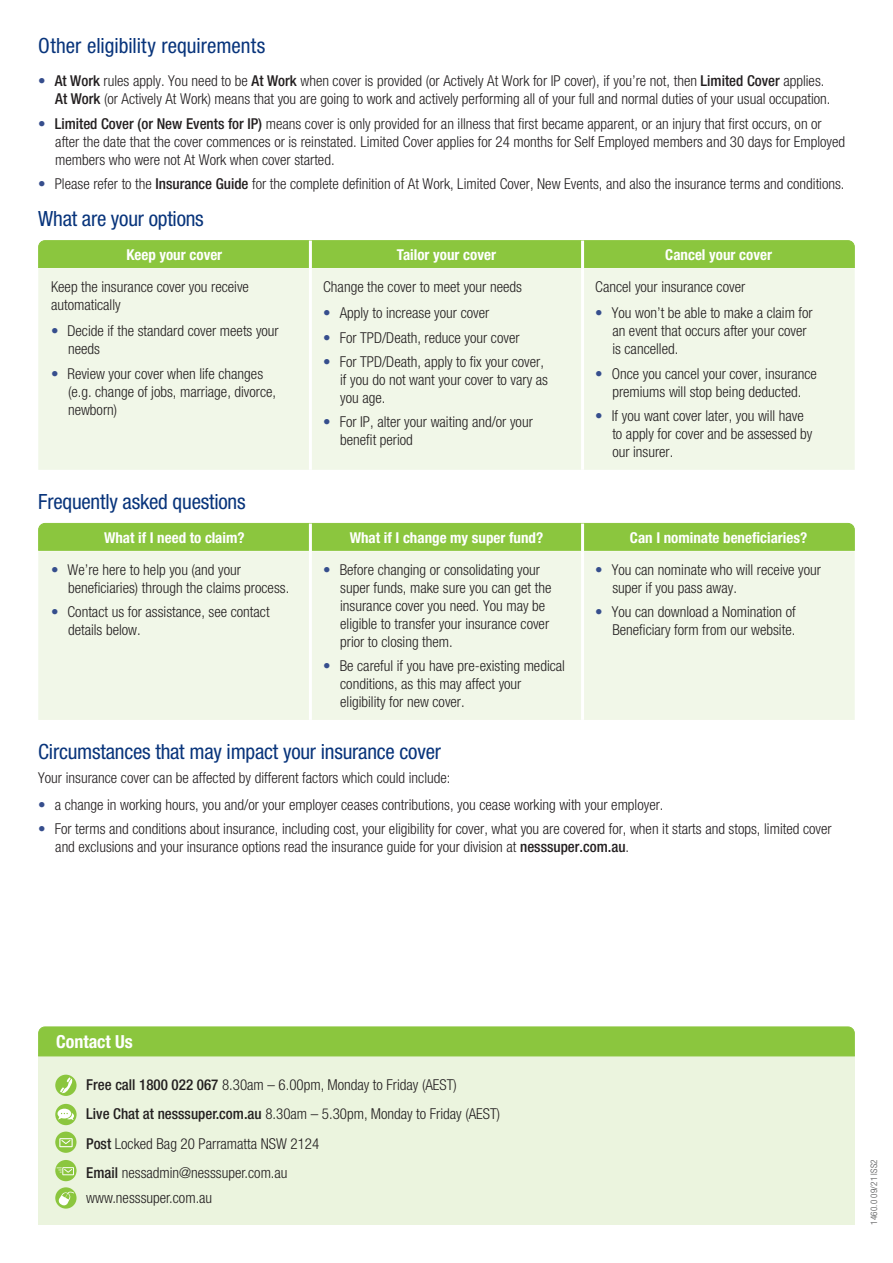
<style>
.page{position:relative;width:893px;height:1263px;background:#fff}
.page>*{position:absolute;margin:0;border:0;box-sizing:border-box;transform-origin:0 0}
.t1{font:condensed 21px "Helvetica Neue LT Std";letter-spacing:-.01em;color:#08347b}
.t2{font:condensed 21px "Helvetica Neue";letter-spacing:-.01em;color:#08347b}
.t3{font:700 condensed 18px "Helvetica Neue LT Std";color:#fff}
.t4{font:300 condensed 15px/18px "Helvetica Neue LT Std";color:#231f20}
.t5{font:700 condensed 15px "Helvetica Neue LT Std";color:#fff}
.t6{font:300 condensed 9px "Helvetica Neue LT Std";letter-spacing:.02em;color:#4b4c4d}
.s1{color:#364e8d}
.s2{font-weight:500}
</style>
<div class="page">
<div style="left:38px;top:523px;width:817px;height:28px;background:#8bc63e"></div>
<div style="left:38px;top:240px;width:817px;height:28px;background:#8bc63e"></div>
<div style="left:38px;top:1049px;width:817px;height:176px;background:#ebf4de"></div>
<div style="left:38px;top:1026px;width:817px;height:31px;background:#8bc63e"></div>
<svg style="left:55px;top:1075px;width:22px;height:21px"></svg>
<svg style="left:60px;top:1077px;width:14px;height:18px"></svg>
<svg style="left:55px;top:1104px;width:22px;height:21px"></svg>
<svg style="left:58px;top:1109px;width:16px;height:11px"></svg>
<svg style="left:55px;top:1131px;width:21px;height:22px"></svg>
<svg style="left:59px;top:1138px;width:14px;height:9px"></svg>
<svg style="left:55px;top:1160px;width:22px;height:21px"></svg>
<svg style="left:57px;top:1167px;width:17px;height:8px"></svg>
<svg style="left:55px;top:1187px;width:22px;height:21px"></svg>
<svg style="left:58px;top:1191px;width:16px;height:15px"></svg>
<div style="left:38px;top:268px;width:817px;height:202px;background:#f1f7e8"></div>
<hr style="left:309px;top:241px;width:3px;height:27px;background:#fff">
<hr style="left:581px;top:241px;width:3px;height:27px;background:#fff">
<hr style="left:309px;top:268px;width:3px;height:202px;background:#fff">
<hr style="left:581px;top:268px;width:3px;height:202px;background:#fff">
<div style="left:38px;top:551px;width:817px;height:169px;background:#f1f7e8"></div>
<hr style="left:309px;top:524px;width:3px;height:27px;background:#fff">
<hr style="left:581px;top:524px;width:3px;height:27px;background:#fff">
<hr style="left:309px;top:551px;width:3px;height:169px;background:#fff">
<hr style="left:581px;top:551px;width:3px;height:169px;background:#fff">
<h1 class="t1" style="left:38px;top:34px;width:228px">Other eligibility requirements</h1>
<p class="t4" style="left:55px;top:72px;width:777px;text-indent:-17px"><span class="s1">•</span> <span class="s2">At Work</span> rules apply. You need to be <span class="s2">At Work</span> when cover is provided (or Actively At Work for IP cover), if you’re not, then <span class="s2">Limited Cover</span> applies.<br><span class="s2">At Work</span> (or Actively At Work) means that you are going to work and actively performing all of your full and normal duties of your usual occupation.</p>
<p class="t4" style="left:55px;top:114px;width:791px;text-indent:-17px"><span class="s1">•</span> <span class="s2">Limited Cover (or New Events for IP)</span> means cover is only provided for an illness that first became apparent, or an injury that first occurs, on or after the date that the cover commences or is reinstated. Limited Cover applies for 24 months for Self Employed members and 30 days for Employed members who were not At Work when cover started.</p>
<p class="t4" style="left:38px;top:174px;width:808px"><span class="s1">•</span> Please refer to the <span class="s2">Insurance Guide</span> for the complete definition of At Work, Limited Cover, New Events, and also the insurance terms and conditions.</p>
<h1 class="t2" style="left:38px;top:206px;width:167px">What are your options</h1>
<p class="t5" style="left:126px;top:245px;width:97px">Keep your cover</p>
<p class="t5" style="left:397px;top:245px;width:101px">Tailor your cover</p>
<p class="t5" style="left:665px;top:245px;width:108px">Cancel your cover</p>
<p class="t4" style="left:51px;top:277px;width:199px">Keep the insurance cover you receive automatically</p>
<p class="t4" style="left:68px;top:322px;width:212px;text-indent:-17px"><span class="s1">•</span> Decide if the standard cover meets your needs</p>
<p class="t4" style="left:68px;top:364px;width:210px;text-indent:-17px"><span class="s1">•</span> Review your cover when life changes (e.g. change of jobs, marriage, divorce, newborn)</p>
<p class="t4" style="left:323px;top:277px;width:200px">Change the cover to meet your needs</p>
<p class="t4" style="left:323px;top:304px;width:168px"><span class="s1">•</span> Apply to increase your cover</p>
<p class="t4" style="left:323px;top:328px;width:198px"><span class="s1">•</span> For TPD/Death, reduce your cover</p>
<p class="t4" style="left:340px;top:353px;width:209px;text-indent:-17px"><span class="s1">•</span> For TPD/Death, apply to fix your cover, if you do not want your cover to vary as you age.</p>
<p class="t4" style="left:340px;top:413px;width:194px;text-indent:-17px"><span class="s1">•</span> For IP, alter your waiting and/or your benefit period</p>
<p class="t4" style="left:595px;top:277px;width:151px">Cancel your insurance cover</p>
<p class="t4" style="left:612px;top:304px;width:202px;text-indent:-17px"><span class="s1">•</span> You won’t be able to make a claim for an event that occurs after your cover is cancelled.</p>
<p class="t4" style="left:595px;top:364px;width:223px;text-align:center"><span class="s1">•</span> Once you cancel your cover, insurance premiums will stop being deducted.</p>
<p class="t4" style="left:612px;top:407px;width:202px;text-indent:-17px"><span class="s1">•</span> If you want cover later, you will have to apply for cover and be assessed by our insurer.</p>
<h1 class="t2" style="left:38px;top:489px;width:209px">Frequently asked questions</h1>
<p class="t5" style="left:104px;top:528px;width:142px">What if I need to claim?</p>
<p class="t5" style="left:350px;top:528px;width:195px">What if I change my super fund?</p>
<p class="t5" style="left:630px;top:528px;width:179px">Can I nominate beneficiaries?</p>
<p class="t4" style="left:68px;top:560px;width:223px;text-indent:-17px"><span class="s1">•</span> We’re here to help you (and your beneficiaries) through the claims process.</p>
<p class="t4" style="left:68px;top:603px;width:203px;text-indent:-17px"><span class="s1">•</span> Contact us for assistance, see contact details below.</p>
<p class="t4" style="left:340px;top:560px;width:213px;text-indent:-17px"><span class="s1">•</span> Before changing or consolidating your super funds, make sure you can get the insurance cover you need. You may be eligible to transfer your insurance cover prior to closing them.</p>
<p class="t4" style="left:340px;top:657px;width:226px;text-indent:-17px"><span class="s1">•</span> Be careful if you have pre-existing medical conditions, as this may affect your eligibility for new cover.</p>
<p class="t4" style="left:612px;top:560px;width:210px;text-indent:-17px"><span class="s1">•</span> You can nominate who will receive your super if you pass away.</p>
<p class="t4" style="left:595px;top:603px;width:202px;text-align:right"><span class="s1">•</span> You can download a Nomination of<br>Beneficiary form from our website.</p>
<h1 class="t1" style="left:38px;top:739px;width:404px">Circumstances that may impact your insurance cover</h1>
<p class="t4" style="left:38px;top:769px;width:414px">Your insurance cover can be affected by different factors which could include:</p>
<p class="t4" style="left:38px;top:795px;width:627px"><span class="s1">•</span> a change in working hours, you and/or your employer ceases contributions, you cease working with your employer.</p>
<p class="t4" style="left:55px;top:820px;width:778px;text-indent:-17px"><span class="s1">•</span> For terms and conditions about insurance, including cost, your eligibility for cover, what you are covered for, when it starts and stops, limited cover and exclusions and your insurance options read the insurance guide for your division at <span class="s2">nesssuper.com.au</span>.</p>
<p class="t3" style="left:56px;top:1030px;width:78px">Contact Us</p>
<p class="t4" style="left:86px;top:1070px;width:415px;line-height:29.5px"><span class="s2">Free call 1800 022 067</span> 8.30am – 6.00pm, Monday to Friday (AEST)<br><span class="s2">Live Chat at nesssuper.com.au</span> 8.30am – 5.30pm, Monday to Friday (AEST)<br><span class="s2">Post</span> Locked Bag 20 Parramatta NSW 2124<br><span class="s2">Email</span> nessadmin@nesssuper.com.au</p>
<p class="t4" style="left:86px;top:1189px;width:128px">www.nesssuper.com.au</p>
<p class="t6" style="left:869px;top:1225px;width:67px;rotate:-90deg">1460.0 09/21 ISS2</p>
</div>
